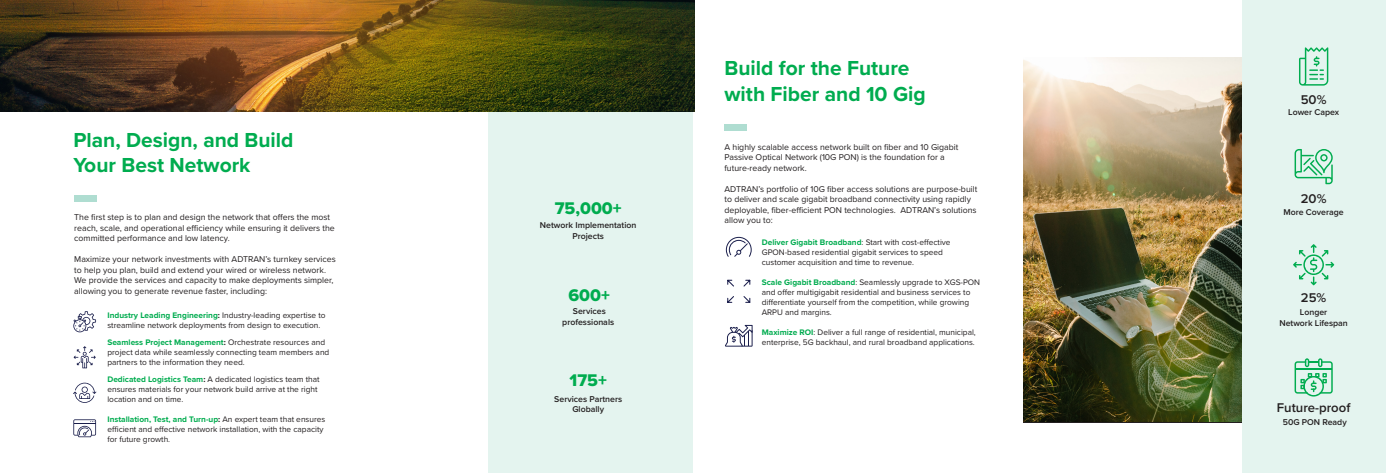
<style>
.page{position:relative;width:1386px;height:473px;background:#fff}
.page>*{position:absolute;margin:0;border:0;box-sizing:border-box;transform-origin:0 0}
.t1{font:700 21px "Proxima Nova";color:#00ac4f}
.t2{font:17.5px "Proxima Nova Extrabld";color:#00ac4f}
.t3{font:600 13.12px "Proxima Nova";color:#231f20}
.t4{font:8.75px/10.5px "Proxima Nova";color:#231f20}
.t5{font:600 8.75px/10.5px "Proxima Nova";color:#231f20;text-align:center}
.t6{font:8.31px/10px "Proxima Nova";color:#231f20}
.t7{font:700 8.31px "Proxima Nova";color:#00ac4f}
.s1{font-weight:700;color:#00ac4f}
.s2{font-weight:700}
.s3{color:#231f20}
.s4{font-weight:400;color:#231f20}
</style>
<div class="page">
<div style="left:489px;top:112px;width:204px;height:360px;background:#e4f4ef"></div>
<img style="left:1024px;top:57px;width:218px;height:364px">
<div style="left:1242px;top:0;width:144px;height:472px;background:#e4f4ef"></div>
<img style="left:0;top:0;width:694px;height:112px">
<div style="left:75px;top:195px;width:22px;height:6px;background:#afddd1"></div>
<div style="left:724px;top:124px;width:23px;height:6px;background:#afddd1"></div>
<svg style="left:73px;top:311px;width:23px;height:21px"></svg>
<svg style="left:74px;top:346px;width:22px;height:22px"></svg>
<svg style="left:73px;top:419px;width:23px;height:18px"></svg>
<svg style="left:1299px;top:47px;width:29px;height:39px"></svg>
<svg style="left:1293px;top:244px;width:41px;height:41px"></svg>
<svg style="left:1295px;top:149px;width:38px;height:35px"></svg>
<svg style="left:1295px;top:358px;width:38px;height:38px"></svg>
<svg style="left:73px;top:382px;width:23px;height:20px"></svg>
<svg style="left:726px;top:237px;width:26px;height:20px"></svg>
<svg style="left:725px;top:325px;width:28px;height:21px"></svg>
<svg style="left:727px;top:279px;width:24px;height:24px"></svg>
<p class="t1" style="left:73px;top:124px;width:222px">Plan, Design, and Build</p>
<p class="t1" style="left:73px;top:149px;width:179px">Your Best Network</p>
<p class="t4" style="left:74px;top:211px;width:262px">The first step is to plan and design the network that offers the most reach, scale, and operational efficiency while ensuring it delivers the committed performance and low latency.</p>
<p class="t4" style="left:74px;top:253px;width:263px">Maximize your network investments with ADTRAN’s turnkey services to help you plan, build and extend your wired or wireless network.<br>We provide the services and capacity to make deployments simpler, allowing you to generate revenue faster, including:</p>
<p class="t6" style="left:107px;top:310px;width:220px"><span class="s1">Industry Leading Engineering</span><span class="s2">:</span> Industry-leading expertise to</p>
<p class="t6" style="left:107px;top:320px;width:214px">streamline network deployments from design to execution.</p>
<p class="t7" style="left:107px;top:336px;width:219px">Seamless Project Management<span class="s3">:</span> <span class="s4">Orchestrate resources and</span></p>
<p class="t6" style="left:107px;top:347px;width:223px">project data while seamlessly connecting team members and</p>
<p class="t6" style="left:107px;top:357px;width:139px">partners to the information they need.</p>
<p class="t6" style="left:107px;top:374px;width:214px"><span class="s1">Dedicated Logistics Team</span><span class="s2">:</span> A dedicated logistics team that</p>
<p class="t6" style="left:107px;top:384px;width:212px">ensures materials for your network build arrive at the right</p>
<p class="t6" style="left:107px;top:394px;width:77px">location and on time.</p>
<p class="t7" style="left:107px;top:413px;width:219px">Installation, Test, and Turn-up<span class="s3">:</span> <span class="s4">An expert team that ensures</span></p>
<p class="t6" style="left:107px;top:423px;width:218px">efficient and effective network installation, with the capacity</p>
<p class="t6" style="left:107px;top:433px;width:64px">for future growth.</p>
<p class="t2" style="left:555px;top:195px;width:68px">75,000+</p>
<p class="t5" style="left:540px;top:219px;width:98px">Network Implementation<br>Projects</p>
<p class="t2" style="left:568px;top:282px;width:43px">600+</p>
<p class="t5" style="left:562px;top:304px;width:53px;line-height:11.5px">Services professionals</p>
<p class="t2" style="left:570px;top:367px;width:39px">175+</p>
<p class="t5" style="left:554px;top:393px;width:69px">Services Partners<br>Globally</p>
<p class="t1" style="left:724px;top:53px;width:187px">Build for the Future</p>
<p class="t1" style="left:724px;top:78px;width:203px">with Fiber and 10 Gig</p>
<p class="t4" style="left:724px;top:141px;width:235px">A highly scalable access network built on fiber and 10 Gigabit<br>Passive Optical Network (10G PON) is the foundation for a</p>
<p class="t4" style="left:724px;top:162px;width:84px">future-ready network.</p>
<p class="t4" style="left:724px;top:183px;width:254px">ADTRAN’s portfolio of 10G fiber access solutions are purpose-built to deliver and scale gigabit broadband connectivity using rapidly deployable, fiber-efficient PON technologies. ADTRAN’s solutions allow you to:</p>
<p class="t6" style="left:762px;top:236px;width:190px"><span class="s1">Deliver Gigabit Broadband</span>: Start with cost-effective<br>GPON-based residential gigabit services to speed customer acquisition and time to revenue.</p>
<p class="t6" style="left:762px;top:276px;width:220px"><span class="s1">Scale Gigabit Broadband</span>: Seamlessly upgrade to XGS-PON and offer multigigabit residential and business services to differentiate yourself from the competition, while growing ARPU and margins.</p>
<p class="t6" style="left:762px;top:326px;width:216px"><span class="s1">Maximize ROI</span>: Deliver a full range of residential, municipal, enterprise, 5G backhaul, and rural broadband applications.</p>
<p class="t3" style="left:1301px;top:90px;width:27px">50%</p>
<p class="t5" style="left:1288px;top:107px;width:52px">Lower Capex</p>
<p class="t3" style="left:1301px;top:188px;width:27px">20%</p>
<p class="t5" style="left:1283px;top:206px;width:62px">More Coverage</p>
<p class="t3" style="left:1301px;top:288px;width:27px">25%</p>
<p class="t5" style="left:1300px;top:306px;width:29px">Longer</p>
<p class="t5" style="left:1279px;top:317px;width:70px">Network Lifespan</p>
<p class="t3" style="left:1277px;top:398px;width:75px">Future-proof</p>
<p class="t5" style="left:1283px;top:417px;width:66px">50G PON Ready</p>
</div>
